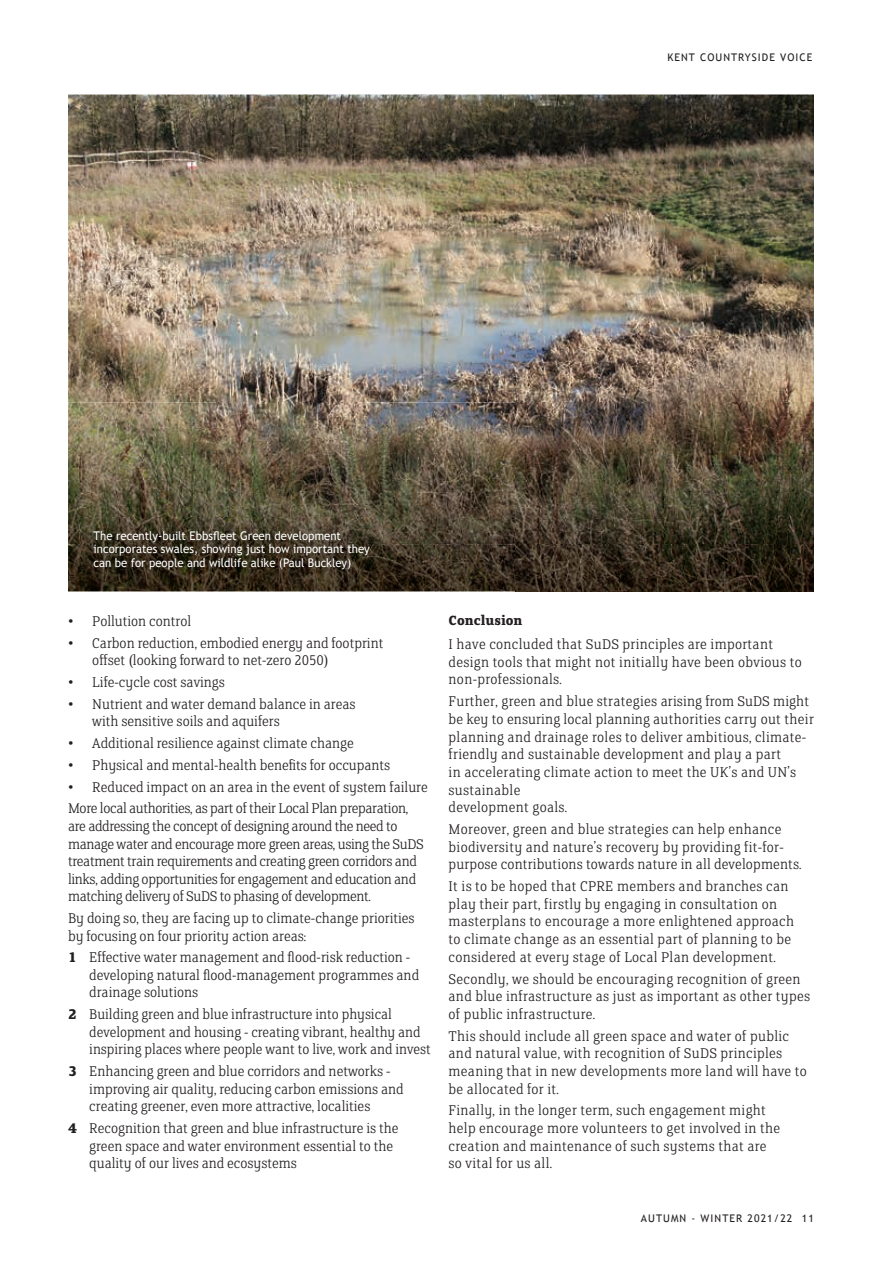
<style>
.page{position:relative;width:893px;height:1263px;background:#fff}
.page>*{position:absolute;margin:0;border:0;box-sizing:border-box;transform-origin:0 0}
.t1{font:300 15.75px/17.5px "FS Clerkenwell";letter-spacing:.02em;color:#231f20}
.t2{font:300 15.75px/17.5px "FS Clerkenwell";color:#231f20}
.t3{font:300 15.75px/17.5px "FS Clerkenwell";letter-spacing:-.02em;color:#231f20}
.t4{font:700 15px "FS Clerkenwell";color:#231f20}
.t5{font:12px/13.5px "Trebuchet MS";color:#fff;scale:.95 1}
.t6{font:10.5px "Trebuchet MS";letter-spacing:.1em;color:#231f20}
.s1{font-weight:700}
</style>
<div class="page">
<img style="left:68px;top:94px;width:746px;height:308px">
<img style="left:68px;top:402px;width:149px;height:142px">
<img style="left:217px;top:402px;width:149px;height:115px">
<img style="left:366px;top:402px;width:448px;height:142px">
<img style="left:68px;top:544px;width:746px;height:47px">
<img style="left:81px;top:517px;width:301px;height:64px">
<p class="t6" style="left:667px;top:52px;width:147px">KENT COUNTRYSIDE VOICE</p>
<p class="t5" style="left:94px;top:529px;width:292px">The recently-built Ebbsfleet Green development incorporates swales, showing just how important they can be for people and wildlife alike (Paul Buckley)</p>
<p class="t2" style="left:68px;top:613px;width:125px">• Pollution control</p>
<p class="t2" style="left:92px;top:635px;width:293px;text-indent:-24px">• Carbon reduction, embodied energy and footprint offset (looking forward to net-zero 2050)</p>
<p class="t2" style="left:68px;top:674px;width:158px">• Life-cycle cost savings</p>
<p class="t2" style="left:92px;top:696px;width:265px;text-indent:-24px">• Nutrient and water demand balance in areas with sensitive soils and aquifers</p>
<p class="t2" style="left:68px;top:735px;width:287px">• Additional resilience against climate change</p>
<p class="t2" style="left:68px;top:757px;width:324px">• Physical and mental-health benefits for occupants</p>
<p class="t3" style="left:68px;top:777px;width:361px;line-height:21.8px">• Reduced impact on an area in the event of system failure<br>More local authorities, as part of their Local Plan preparation,</p>
<p class="t3" style="left:68px;top:818px;width:357px">are addressing the concept of designing around the need to manage water and encourage more green areas, using the SuDS treatment train requirements and creating green corridors and links, adding opportunities for engagement and education and matching delivery of SuDS to phasing of development.</p>
<p class="t2" style="left:68px;top:910px;width:348px">By doing so, they are facing up to climate-change priorities by focusing on four priority action areas:</p>
<p class="t2" style="left:89px;top:949px;width:331px;text-indent:-21px"><span class="s1">1</span> Effective water management and flood-risk reduction - developing natural flood-management programmes and drainage solutions</p>
<p class="t2" style="left:89px;top:1006px;width:343px;text-indent:-21px"><span class="s1">2</span> Building green and blue infrastructure into physical development and housing - creating vibrant, healthy and inspiring places where people want to live, work and invest</p>
<p class="t2" style="left:89px;top:1063px;width:316px;text-indent:-21px"><span class="s1">3</span> Enhancing green and blue corridors and networks - improving air quality, reducing carbon emissions and creating greener, even more attractive, localities</p>
<p class="t2" style="left:89px;top:1120px;width:311px;text-indent:-21px"><span class="s1">4</span> Recognition that green and blue infrastructure is the green space and water environment essential to the quality of our lives and ecosystems</p>
<p class="t4" style="left:449px;top:613px;width:75px">Conclusion</p>
<p class="t1" style="left:449px;top:636px;width:355px">I have concluded that SuDS principles are important design tools that might not initially have been obvious to non-professionals.</p>
<p class="t1" style="left:449px;top:694px;width:367px">Further, green and blue strategies arising from SuDS might be key to ensuring local planning authorities carry out their planning and drainage roles to deliver ambitious, climate&shy;friendly and sustainable development and play a part<br>in accelerating climate action to meet the UK’s and UN’s sustainable<br>development goals.</p>
<p class="t1" style="left:449px;top:821px;width:355px">Moreover, green and blue strategies can help enhance biodiversity and nature’s recovery by providing fit-for&shy;purpose contributions towards nature in all developments.</p>
<p class="t1" style="left:449px;top:878px;width:347px">It is to be hoped that CPRE members and branches can play their part, firstly by engaging in consultation on masterplans to encourage a more enlightened approach to climate change as an essential part of planning to be considered at every stage of Local Plan development.</p>
<p class="t1" style="left:449px;top:971px;width:363px">Secondly, we should be encouraging recognition of green and blue infrastructure as just as important as other types of public infrastructure.</p>
<p class="t1" style="left:449px;top:1028px;width:360px">This should include all green space and water of public and natural value, with recognition of SuDS principles meaning that in new developments more land will have to be allocated for it.</p>
<p class="t1" style="left:449px;top:1103px;width:333px">Finally, in the longer term, such engagement might help encourage more volunteers to get involved in the creation and maintenance of such systems that are so vital for us all.</p>
<p class="t6" style="left:641px;top:1212px;width:174px">AUTUMN - WINTER 2021/22 11</p>
</div>
